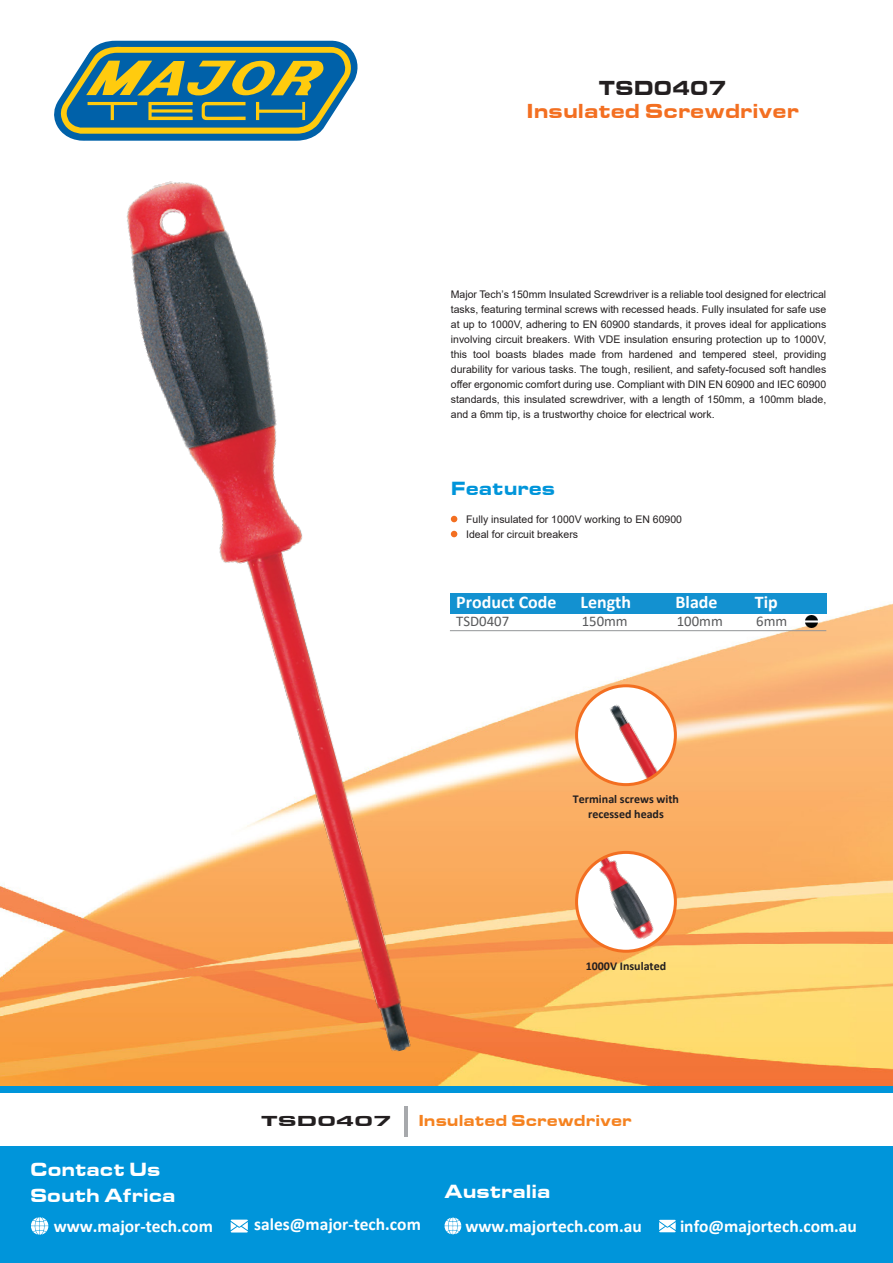
<style>
.page{position:relative;width:893px;height:1263px;background:#fff}
.page>*{position:absolute;margin:0;border:0;box-sizing:border-box;transform-origin:0 0}
.t1{font:21px "Eurostile T Blac Exte";color:#f36f21;scale:.91 1}
.t2{font:21px "Eurostile T Blac Exte";color:#231f20;scale:.91 1}
.t3{font:19.8px/26.5px "Eurostile T Blac Exte";color:#fff;scale:.9 1}
.t4{font:19.8px "Eurostile T Blac Exte";color:#0095da;scale:.9 1}
.t5{font:700 17.85px "Calibri";color:#fff}
.t6{font:700 17.4px "Calibri";color:#fff}
.t7{font:16.5px "Eurostile T Blac Exte";color:#f58220;scale:.91 1}
.t8{font:15px "Eurostile T Blac Exte";color:#231f20;scale:1.3 1}
.t9{font:14.7px "Calibri";color:#58595b}
.t10{font:700 12px/14.4px "Calibri";color:#231f20;text-align:center}
.t11{font:10.5px/15px "Arial";color:#231f20}
</style>
<div class="page">
<img style="left:0;top:518px;width:893px;height:568px">
<div style="left:0;top:1086px;width:893px;height:177px;background:#0095da"></div>
<div style="left:0;top:1094px;width:893px;height:52px;background:#fff"></div>
<svg style="left:31px;top:1217px;width:17px;height:18px"></svg>
<svg style="left:231px;top:1219px;width:17px;height:13px"></svg>
<svg style="left:659px;top:1220px;width:17px;height:12px"></svg>
<svg style="left:444px;top:1217px;width:17px;height:18px"></svg>
<hr style="left:405px;top:1106px;width:3px;height:31px;background:#a7a9ac">
<svg style="left:54px;top:40px;width:304px;height:101px;background:#6a9384"></svg>
<div style="left:450px;top:593px;width:376px;height:20px;background:#1391d0"></div>
<hr style="left:450px;top:630px;width:376px;height:1px;background:#939598">
<img style="left:105px;top:181px;width:351px;height:886px">
<svg style="left:806px;top:615px;width:12px;height:13px"></svg>
<div style="left:577px;top:686px;width:98px;height:99px;background:#fff;border-radius:50%"></div>
<svg style="left:585px;top:688px;width:79px;height:11px"></svg>
<svg style="left:577px;top:686px;width:8px;height:99px"></svg>
<div style="left:577px;top:773px;width:98px;height:10px;background:#fbb36b"></div>
<svg style="left:664px;top:686px;width:11px;height:99px"></svg>
<img style="left:590px;top:693px;width:82px;height:92px">
<div style="left:575px;top:684px;width:102px;height:102px;border:3px solid #f36f21;border-radius:50%"></div>
<div style="left:577px;top:852px;width:98px;height:99px;background:#fff;border-radius:50%"></div>
<div style="left:579px;top:855px;width:94px;height:10px;background:#faab5e"></div>
<svg style="left:577px;top:852px;width:8px;height:99px"></svg>
<svg style="left:577px;top:939px;width:87px;height:11px"></svg>
<svg style="left:664px;top:852px;width:11px;height:99px"></svg>
<img style="left:592px;top:854px;width:66px;height:89px">
<div style="left:575px;top:851px;width:102px;height:102px;border:3px solid #f36f21;border-radius:50%"></div>
<h1 class="t2" style="left:599px;top:76px;width:142px">TSD0407</h1>
<h1 class="t1" style="left:526px;top:99px;width:301px">Insulated Screwdriver</h1>
<p class="t11" style="left:451px;top:287px;width:377px;text-align:justify">Major Tech’s 150mm Insulated Screwdriver is a reliable tool designed for electrical tasks, featuring terminal screws with recessed heads. Fully insulated for safe use at up to 1000V, adhering to EN 60900 standards, it proves ideal for applications involving circuit breakers. With VDE insulation ensuring protection up to 1000V, this tool boasts blades made from hardened and tempered steel, providing durability for various tasks. The tough, resilient, and safety-focused soft handles offer ergonomic comfort during use. Compliant with DIN EN 60900 and IEC 60900 standards, this insulated screwdriver, with a length of 150mm, a 100mm blade, and a 6mm tip, is a trustworthy choice for electrical work.</p>
<h2 class="t4" style="left:451px;top:476px;width:117px">Features</h2>
<p class="t11" style="left:466px;top:511px;width:217px">Fully insulated for 1000V working to EN 60900<br>Ideal for circuit breakers</p>
<h3 class="t5" style="left:456px;top:590px;width:102px">Product Code</h3>
<h3 class="t5" style="left:580px;top:590px;width:52px">Length</h3>
<h3 class="t5" style="left:676px;top:590px;width:43px">Blade</h3>
<h3 class="t5" style="left:755px;top:590px;width:24px">Tip</h3>
<h3 class="t9" style="left:456px;top:611px;width:54px">TSD0407</h3>
<h3 class="t9" style="left:582px;top:611px;width:48px">150mm</h3>
<h3 class="t9" style="left:677px;top:611px;width:48px">100mm</h3>
<h3 class="t9" style="left:756px;top:611px;width:33px">6mm</h3>
<p class="t10" style="left:573px;top:792px;width:108px">Terminal screws with recessed heads</p>
<p class="t10" style="left:586px;top:958px;width:82px">1000V Insulated</p>
<h2 class="t3" style="left:30px;top:1156px;width:163px">Contact Us<br>South Africa</h2>
<h3 class="t8" style="left:261px;top:1112px;width:102px">TSD0407</h3>
<h3 class="t7" style="left:418px;top:1111px;width:236px">Insulated Screwdriver</h3>
<h2 class="t3" style="left:445px;top:1178px;width:119px">Australia</h2>
<h3 class="t6" style="left:54px;top:1213px;width:161px">www.major-tech.com</h3>
<h3 class="t6" style="left:254px;top:1212px;width:168px">sales@major-tech.com</h3>
<h3 class="t6" style="left:465px;top:1213px;width:178px">www.majortech.com.au</h3>
<h3 class="t6" style="left:680px;top:1213px;width:178px">info@majortech.com.au</h3>
</div>
